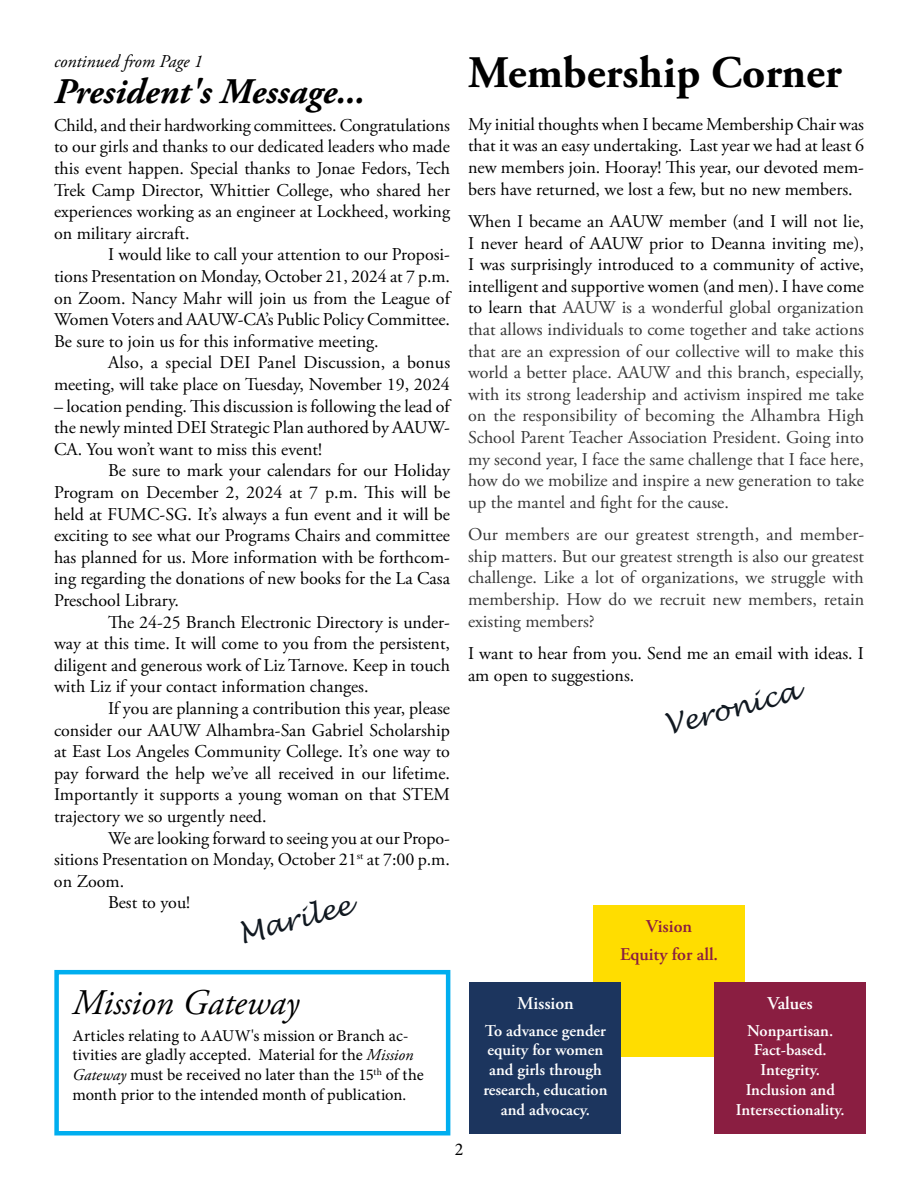
<style>
.page{position:relative;width:918px;height:1188px;background:#fff}
.page>*{position:absolute;margin:0;border:0;box-sizing:border-box;transform-origin:0 0}
.t1{font:700 45px "Adobe Garamond Pro";color:#000}
.t2{font:italic 700 36px "Adobe Garamond Pro";color:#000}
.t3{font:italic 36px "Adobe Garamond Pro";color:#000}
.t4{font:italic 27px "Lucida Handwriting";color:#101820}
.t5{font:18px/21.6px "Adobe Garamond Pro";color:#000;text-align:justify}
.t6{font:18px/21.6px "Adobe Garamond Pro";color:#373737;text-align:justify}
.t7{font:600 18px/28.3px "Adobe Garamond Pro";color:#8a1e41;text-align:center}
.t8{font:italic 18px "Adobe Garamond Pro";color:#000}
.t9{font:600 18px "Adobe Garamond Pro";color:#fff}
.t10{font:18px "Minion Pro";color:#000}
.t11{font:16.5px/19.8px "Minion Pro";color:#000}
.t12{font:600 16.5px/19.8px "Adobe Garamond Pro";color:#fff;text-align:center}
.s1{font-family:"Adobe Garamond Pro";font-style:italic}
.s2{color:#000}
</style>
<div class="page">
<div style="left:54px;top:970px;width:396px;height:166px;border:4px solid #00aeef"></div>
<div style="left:594px;top:905px;width:151px;height:151px;background:#fd0"></div>
<div style="left:470px;top:982px;width:151px;height:152px;background:#1c355e"></div>
<div style="left:715px;top:982px;width:151px;height:152px;background:#8a1e41"></div>
<p class="t8" style="left:54px;top:51px;width:150px">continued from Page 1</p>
<h2 class="t2" style="left:54px;top:71px;width:312px">President's Message...</h2>
<p class="t5" style="left:54px;top:115px;width:398px">Child, and their hardworking committees. Congratulations to our girls and thanks to our dedicated leaders who made this event happen. Special thanks to Jonae Fedors, Tech Trek Camp Director, Whittier College, who shared her experiences working as an engineer at Lockheed, working on military aircraft.</p>
<p class="t5" style="left:54px;top:244px;width:398px;text-indent:54px">I would like to call your attention to our Proposi&shy;tions Presentation on Monday, October 21, 2024 at 7 p.m. on Zoom. Nancy Mahr will join us from the League of Women Voters and AAUW-CA’s Public Policy Committee.<br>Be sure to join us for this informative meeting.</p>
<p class="t5" style="left:54px;top:352px;width:398px;text-align:right">Also, a special DEI Panel Discussion, a bonus meeting, will take place on Tuesday, November 19, 2024</p>
<p class="t5" style="left:54px;top:396px;width:397px">– location pending. This discussion is following the lead of the newly minted DEI Strategic Plan authored by AAUW-CA. You won’t want to miss this event!</p>
<p class="t5" style="left:54px;top:460px;width:398px;text-indent:54px">Be sure to mark your calendars for our Holiday Program on December 2, 2024 at 7 p.m. This will be held at FUMC-SG. It’s always a fun event and it will be exciting to see what our Programs Chairs and committee has planned for us. More information with be forthcom&shy;ing regarding the donations of new books for the La Casa Preschool Library.</p>
<p class="t5" style="left:54px;top:612px;width:398px;text-indent:54px">The 24-25 Branch Electronic Directory is under&shy;way at this time. It will come to you from the persistent, diligent and generous work of Liz Tarnove. Keep in touch with Liz if your contact information changes.</p>
<p class="t5" style="left:54px;top:698px;width:398px;text-indent:54px">If you are planning a contribution this year, please consider our AAUW Alhambra-San Gabriel Scholarship at East Los Angeles Community College. It’s one way to pay forward the help we’ve all received in our lifetime.<br>Importantly it supports a young woman on that STEM trajectory we so urgently need.</p>
<p class="t5" style="left:108px;top:828px;width:343px">We are looking forward to seeing you at our Propo-</p>
<p class="t5" style="left:54px;top:849px;width:397px">sitions Presentation on Monday, October 21<sup>st</sup> at 7:00 p.m.</p>
<p class="t5" style="left:54px;top:871px;width:72px">on Zoom.</p>
<p class="t5" style="left:108px;top:892px;width:84px">Best to you!</p>
<h3 class="t4" style="left:235px;top:919px;width:117px;rotate:-15deg">Marilee</h3>
<h2 class="t3" style="left:72px;top:981px;width:228px">Mission Gateway</h2>
<p class="t11" style="left:72px;top:1026px;width:353px">Articles relating to AAUW's mission or Branch ac&shy;tivities are gladly accepted. Material for the <span class="s1">Mission Gateway</span> must be received no later than the 15<sup>th</sup> of the month prior to the intended month of publication.</p>
<h1 class="t1" style="left:468px;top:46px;width:375px">Membership Corner</h1>
<p class="t5" style="left:468px;top:114px;width:398px">My initial thoughts when I became Membership Chair was that it was an easy undertaking. Last year we had at least 6 new members join. Hooray! This year, our devoted mem&shy;bers have returned, we lost a few, but no new members.</p>
<p class="t6" style="left:468px;top:211px;width:398px"><span class="s2">When I became an AAUW member (and I will not lie, I never heard of AAUW prior to Deanna inviting me), I was surprisingly introduced to a community of active, intelligent and supportive women (and men). I have come to learn that</span> AAUW is a wonderful global organization that allows individuals to come together and take actions that are an expression of our collective will to make this world a better place. AAUW and this branch, especially, with its strong leadership and activism inspired me take on the responsibility of becoming the Alhambra High School Parent Teacher Association President. Going into my second year, I face the same challenge that I face here, how do we mobilize and inspire a new generation to take up the mantel and fight for the cause.</p>
<p class="t6" style="left:468px;top:524px;width:398px">Our members are our greatest strength, and member&shy;ship matters. But our greatest strength is also our greatest challenge. Like a lot of organizations, we struggle with membership. How do we recruit new members, retain existing members?</p>
<p class="t5" style="left:468px;top:643px;width:398px">I want to hear from you. Send me an email with ideas. I am open to suggestions.</p>
<h3 class="t4" style="left:661px;top:710px;width:139px;rotate:-15deg">Veronica</h3>
<p class="t7" style="left:620px;top:912px;width:100px">Vision<br>Equity for all.</p>
<p class="t9" style="left:517px;top:993px;width:58px">Mission</p>
<p class="t12" style="left:483px;top:1021px;width:126px">To advance gender equity for women and girls through research, education and advocacy.</p>
<p class="t9" style="left:768px;top:993px;width:47px">Values</p>
<p class="t12" style="left:736px;top:1021px;width:111px">Nonpartisan.<br>Fact-based.<br>Integrity.<br>Inclusion and<br>Intersectionality.</p>
<p class="t10" style="left:455px;top:1137px;width:10px">2</p>
</div>
